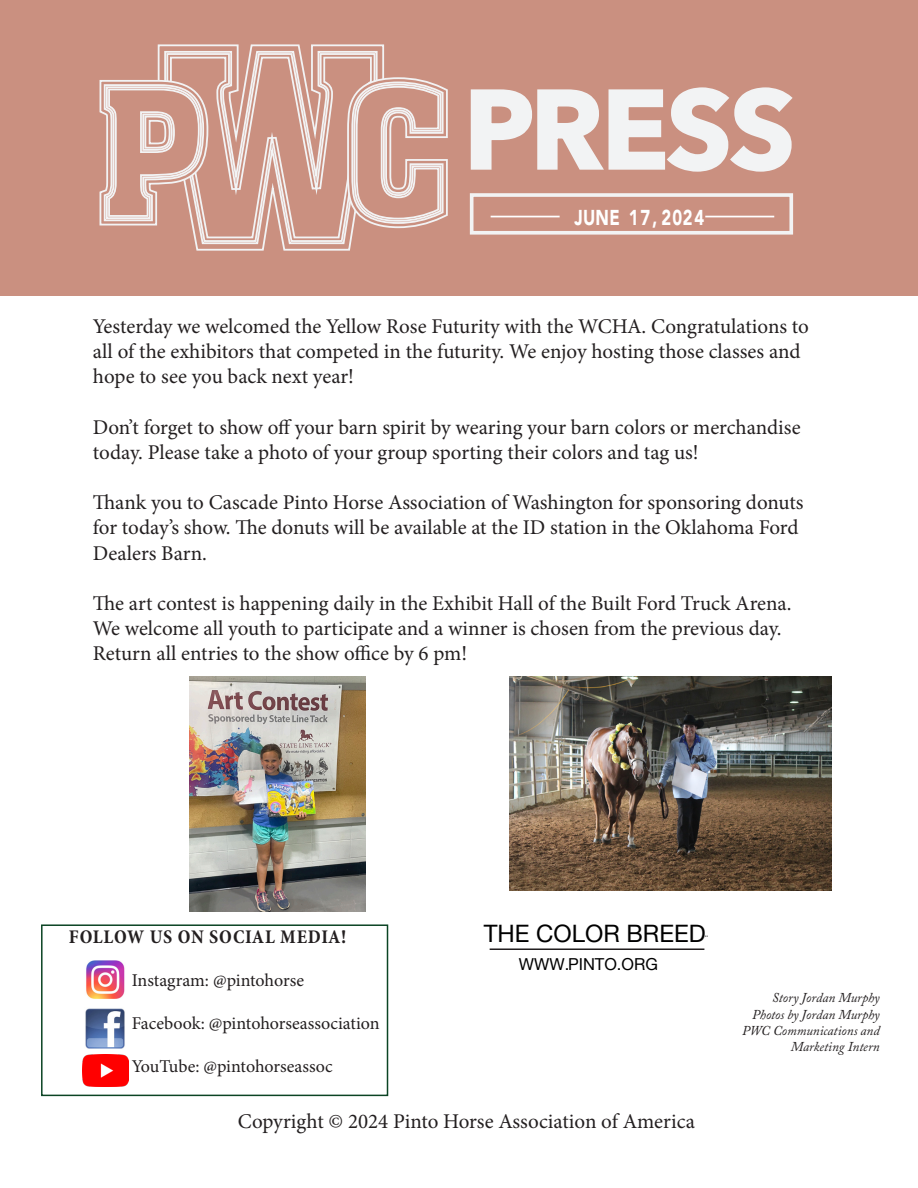
<style>
.page{position:relative;width:918px;height:1188px;background:#fff}
.page>*{position:absolute;margin:0;border:0;box-sizing:border-box;transform-origin:0 0}
.t1{font:24px "Helvetica Neue";color:#000}
.t2{font:900 21.45px "Avenir";letter-spacing:.04em;color:#fff;scale:.77 1}
.t3{font:21px/25.2px "Minion Pro";letter-spacing:-.005em;color:#231f20}
.t4{font:700 condensed 19.5px "Minion Pro";letter-spacing:.04em;color:#231f20}
.t5{font:18px "Minion Pro";letter-spacing:-.005em;color:#231f20}
.t6{font:16.5px "Helvetica Neue";color:#000}
.t7{font:italic 13.5px "Adobe Caslon Pro";color:#231f20}
.t8{font:9px "Helvetica Neue";color:#000}
</style>
<div class="page">
<div style="left:0;top:0;width:918px;height:295px;background:#ca9080"></div>
<svg style="left:470px;top:87px;width:323px;height:85px"></svg>
<svg style="left:157px;top:44px;width:228px;height:207px"></svg>
<svg style="left:99px;top:50px;width:349px;height:195px"></svg>
<div style="left:470px;top:193px;width:323px;height:42px;border:4px solid #f2f3f4"></div>
<hr style="left:491px;top:216px;width:69px;height:1px;background:#fff">
<hr style="left:705px;top:216px;width:69px;height:1px;background:#fff">
<img style="left:83px;top:1055px;width:46px;height:32px">
<img style="left:86px;top:960px;width:39px;height:38px">
<img style="left:85px;top:1008px;width:40px;height:41px">
<div style="left:41px;top:924px;width:347px;height:172px;border:2px solid #0b4424"></div>
<hr style="left:490px;top:948px;width:214px;height:2px;background:#231f20">
<img style="left:510px;top:676px;width:321px;height:214px">
<img style="left:189px;top:676px;width:176px;height:235px">
<p class="t2" style="left:575px;top:199px;width:170px">JUNE 17, 2024</p>
<p class="t3" style="left:93px;top:314px;width:717px">Yesterday we welcomed the Yellow Rose Futurity with the WCHA. Congratulations to all of the exhibitors that competed in the futurity. We enjoy hosting those classes and hope to see you back next year!</p>
<p class="t3" style="left:93px;top:414px;width:709px">Don’t forget to show off your barn spirit by wearing your barn colors or merchandise today. Please take a photo of your group sporting their colors and tag us!</p>
<p class="t3" style="left:93px;top:490px;width:712px">Thank you to Cascade Pinto Horse Association of Washington for sponsoring donuts for today’s show. The donuts will be available at the ID station in the Oklahoma Ford<br>Dealers Barn.</p>
<p class="t3" style="left:93px;top:591px;width:700px">The art contest is happening daily in the Exhibit Hall of the Built Ford Truck Arena.<br>We welcome all youth to participate and a winner is chosen from the previous day.<br>Return all entries to the show office by 6 pm!</p>
<p class="t4" style="left:69px;top:924px;width:279px">FOLLOW US ON SOCIAL MEDIA!</p>
<p class="t5" style="left:132px;top:968px;width:174px">Instagram: @pintohorse</p>
<p class="t5" style="left:132px;top:1011px;width:249px">Facebook: @pintohorseassociation</p>
<p class="t5" style="left:132px;top:1054px;width:202px">YouTube: @pintohorseassoc</p>
<p class="t1" style="left:484px;top:916px;width:223px">THE COLOR BREED</p>
<p class="t8" style="left:706px;top:932px;width:3px">¨</p>
<p class="t6" style="left:519px;top:952px;width:141px">WWW.PINTO.ORG</p>
<p class="t3" style="left:238px;top:1108px;width:459px">Copyright © 2024 Pinto Horse Association of America</p>
<p class="t7" style="left:772px;top:990px;width:109px">Story Jordan Murphy</p>
<p class="t7" style="left:752px;top:1006px;width:129px">Photos by Jordan Murphy</p>
<p class="t7" style="left:742px;top:1022px;width:139px">PWC Communications and</p>
<p class="t7" style="left:791px;top:1038px;width:90px">Marketing Intern</p>
</div>
